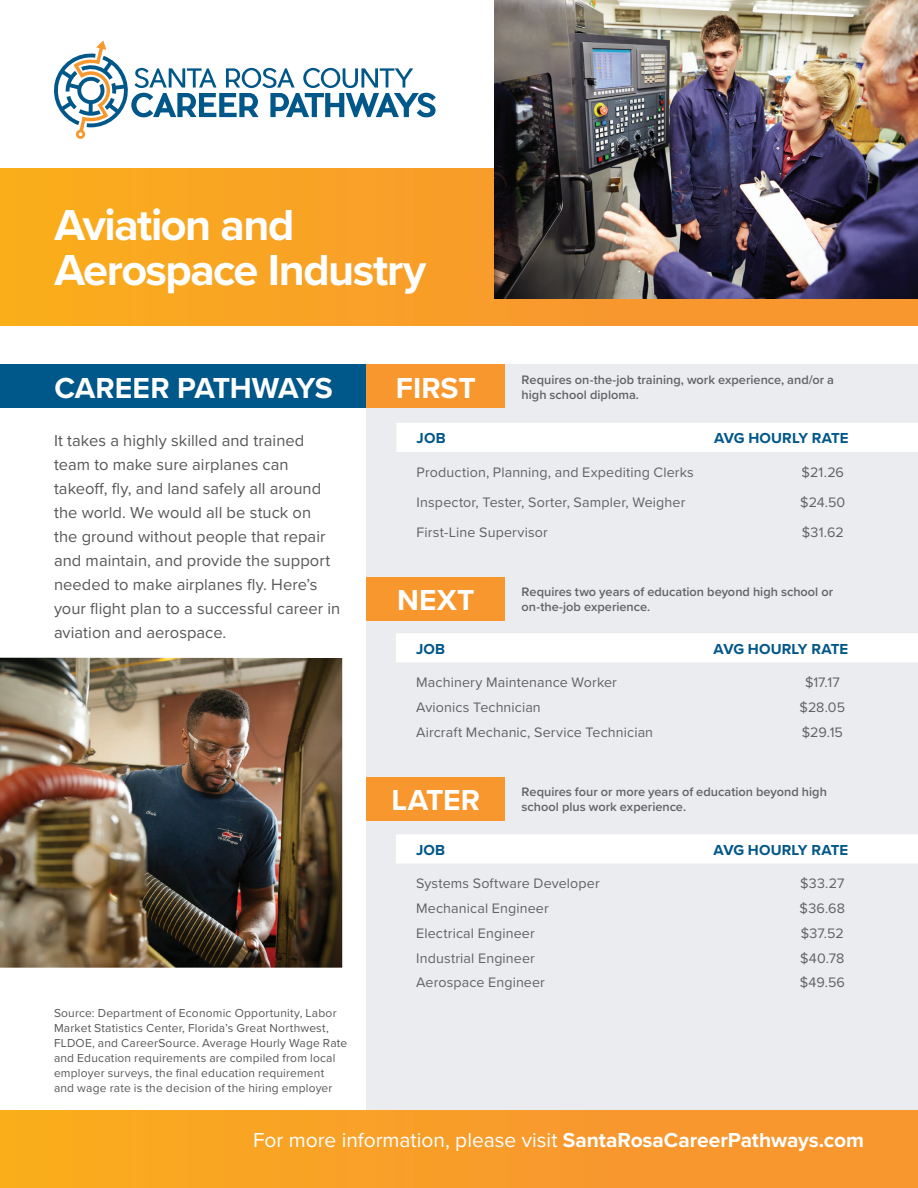
<style>
.page{position:relative;width:918px;height:1188px;background:#fff}
.page>*{position:absolute;margin:0;border:0;box-sizing:border-box;transform-origin:0 0}
.t1{font:700 45px/45px "Proxima Nova";letter-spacing:-.035em;color:#fff}
.t2{font:700 30px "Proxima Nova";color:#fff}
.t3{font:21px "Proxima Nova";color:#fff}
.t4{font:16.5px/24px "Proxima Nova";color:#57585a}
.t5{font:700 15px "Proxima Nova";letter-spacing:.005em;color:#005789}
.t6{font:14.25px "Proxima Nova";letter-spacing:.01em;color:#636366}
.t7{font:600 12.75px "Proxima Nova";color:#636366}
.t8{font:12px/15px "Proxima Nova";letter-spacing:.015em;color:#57585a}
.s1{font-weight:700}
</style>
<div class="page">
<div style="left:367px;top:364px;width:551px;height:746px;background:#eaecef"></div>
<div style="left:0;top:168px;width:918px;height:157px;background:#f9a324"></div>
<div style="left:0;top:1110px;width:918px;height:78px;background:linear-gradient(to right,#faac1d,#f69233)"></div>
<div style="left:396px;top:423px;width:522px;height:29px;background:#fff"></div>
<div style="left:0;top:364px;width:367px;height:44px;background:#005789"></div>
<div style="left:367px;top:364px;width:138px;height:44px;background:#f7972e"></div>
<div style="left:396px;top:633px;width:522px;height:29px;background:#fff"></div>
<div style="left:367px;top:577px;width:138px;height:43px;background:#f7972e"></div>
<div style="left:396px;top:834px;width:522px;height:30px;background:#fff"></div>
<div style="left:367px;top:777px;width:138px;height:43px;background:#f7972e"></div>
<svg style="left:54px;top:40px;width:382px;height:99px"></svg>
<img style="left:0;top:658px;width:342px;height:310px">
<img style="left:495px;top:0;width:423px;height:298px">
<h1 class="t1" style="left:54px;top:201px;width:374px">Aviation and<br>Aerospace Industry</h1>
<h2 class="t2" style="left:54px;top:365px;width:280px">CAREER PATHWAYS</h2>
<h2 class="t2" style="left:396px;top:365px;width:82px">FIRST</h2>
<p class="t7" style="left:522px;top:370px;width:314px">Requires on-the-job training, work experience, and/or a</p>
<p class="t7" style="left:522px;top:385px;width:119px">high school diploma.</p>
<p class="t4" style="left:54px;top:428px;width:288px">It takes a highly skilled and trained team to make sure airplanes can takeoff, fly, and land safely all around the world. We would all be stuck on<br>the ground without people that repair and maintain, and provide the support needed to make airplanes fly. Here’s your flight plan to a successful career in aviation and aerospace.</p>
<p class="t8" style="left:54px;top:1004px;width:295px">Source: Department of Economic Opportunity, Labor Market Statistics Center, Florida’s Great Northwest, FLDOE, and CareerSource. Average Hourly Wage Rate and Education requirements are compiled from local employer surveys, the final education requirement and wage rate is the decision of the hiring employer</p>
<p class="t5" style="left:417px;top:427px;width:30px">JOB</p>
<p class="t5" style="left:714px;top:427px;width:136px">AVG HOURLY RATE</p>
<p class="t6" style="left:417px;top:461px;width:279px">Production, Planning, and Expediting Clerks</p>
<p class="t6" style="left:802px;top:461px;width:44px">$21.26</p>
<p class="t6" style="left:417px;top:491px;width:270px">Inspector, Tester, Sorter, Sampler, Weigher</p>
<p class="t6" style="left:800px;top:491px;width:47px">$24.50</p>
<p class="t6" style="left:417px;top:521px;width:133px">First-Line Supervisor</p>
<p class="t6" style="left:802px;top:521px;width:43px">$31.62</p>
<p class="t7" style="left:522px;top:582px;width:313px">Requires two years of education beyond high school or</p>
<h2 class="t2" style="left:397px;top:578px;width:79px">NEXT</h2>
<p class="t7" style="left:522px;top:597px;width:130px">on-the-job experience.</p>
<p class="t5" style="left:416px;top:638px;width:30px">JOB</p>
<p class="t5" style="left:714px;top:638px;width:136px">AVG HOURLY RATE</p>
<p class="t6" style="left:416px;top:672px;width:202px">Machinery Maintenance Worker</p>
<p class="t6" style="left:805px;top:672px;width:36px">$17.17</p>
<p class="t6" style="left:416px;top:697px;width:126px">Avionics Technician</p>
<p class="t6" style="left:800px;top:697px;width:47px">$28.05</p>
<p class="t6" style="left:416px;top:721px;width:238px">Aircraft Mechanic, Service Technician</p>
<p class="t6" style="left:802px;top:721px;width:43px">$29.15</p>
<p class="t7" style="left:522px;top:782px;width:307px">Requires four or more years of education beyond high</p>
<h2 class="t2" style="left:392px;top:778px;width:90px">LATER</h2>
<p class="t7" style="left:522px;top:797px;width:166px">school plus work experience.</p>
<p class="t5" style="left:416px;top:839px;width:30px">JOB</p>
<p class="t5" style="left:714px;top:839px;width:136px">AVG HOURLY RATE</p>
<p class="t6" style="left:416px;top:873px;width:185px">Systems Software Developer</p>
<p class="t6" style="left:800px;top:873px;width:46px">$33.27</p>
<p class="t6" style="left:416px;top:898px;width:134px">Mechanical Engineer</p>
<p class="t6" style="left:800px;top:898px;width:47px">$36.68</p>
<p class="t6" style="left:416px;top:922px;width:120px">Electrical Engineer</p>
<p class="t6" style="left:801px;top:922px;width:45px">$37.52</p>
<p class="t6" style="left:416px;top:947px;width:120px">Industrial Engineer</p>
<p class="t6" style="left:800px;top:947px;width:46px">$40.78</p>
<p class="t6" style="left:416px;top:972px;width:130px">Aerospace Engineer</p>
<p class="t6" style="left:800px;top:972px;width:47px">$49.56</p>
<h3 class="t3" style="left:253px;top:1125px;width:612px">For more information, please visit <span class="s1">SantaRosaCareerPathways.com</span></h3>
</div>
